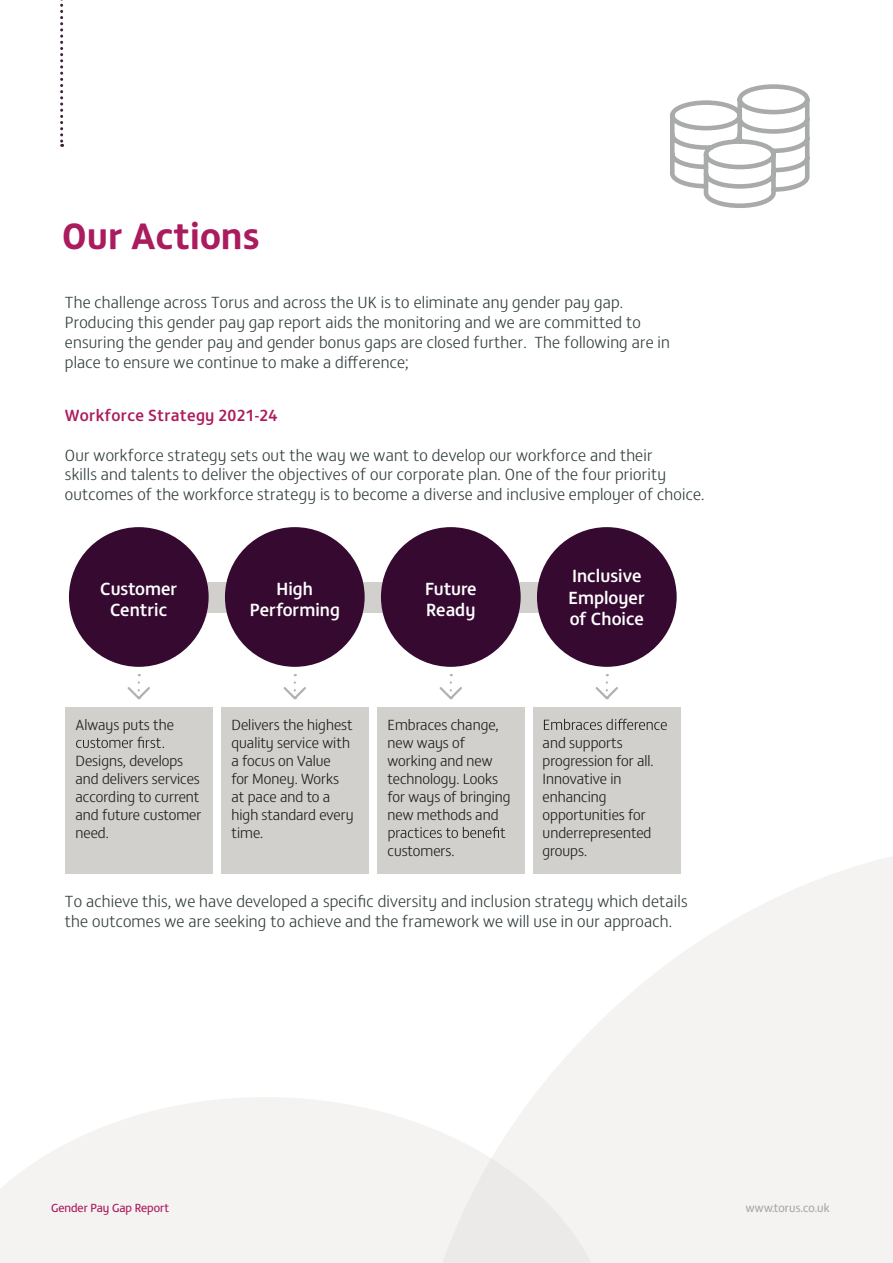
<style>
.page{position:relative;width:893px;height:1263px;background:#fff}
.page>*{position:absolute;margin:0;border:0;box-sizing:border-box;transform-origin:0 0}
.t1{font:700 37.5px "FS Matthew";color:#aa1c5d}
.t2{font:500 18px/21.6px "FS Matthew";color:#fff;text-align:center}
.t3{font:300 16.5px/19.8px "FS Matthew";letter-spacing:.01em;color:#343f3f}
.t4{font:500 16.5px "FS Matthew";letter-spacing:.01em;color:#ac1b5d}
.t5{font:300 15px/18px "FS Matthew";color:#231f20}
.t6{font:12px "FS Matthew";color:#aa1c5d}
.t7{font:12px "FS Matthew";letter-spacing:.01em;color:#a7a9a9}
</style>
<div class="page">
<svg style="left:354px;top:856px;width:539px;height:407px;fill:#f4f3f2"></svg>
<svg style="left:0;top:1095px;width:615px;height:168px;fill:#f4f3f2"></svg>
<svg style="left:60px;top:0;width:3px;height:147px"></svg>
<svg style="left:670px;top:84px;width:140px;height:124px"></svg>
<div style="left:110px;top:582px;width:500px;height:31px;background:#d1d0cd"></div>
<div style="left:69px;top:527px;width:140px;height:140px;background:#350930;border-radius:50%"></div>
<div style="left:225px;top:527px;width:140px;height:140px;background:#350930;border-radius:50%"></div>
<div style="left:381px;top:527px;width:140px;height:140px;background:#350930;border-radius:50%"></div>
<div style="left:537px;top:527px;width:140px;height:140px;background:#350930;border-radius:50%"></div>
<div style="left:65px;top:707px;width:148px;height:166px;background:#d1d0cd"></div>
<div style="left:221px;top:707px;width:148px;height:166px;background:#d1d0cd"></div>
<div style="left:377px;top:707px;width:148px;height:166px;background:#d1d0cd"></div>
<div style="left:533px;top:707px;width:148px;height:166px;background:#d1d0cd"></div>
<svg style="left:76px;top:737px;width:88px;height:11px"></svg>
<svg style="left:389px;top:827px;width:116px;height:14px"></svg>
<svg style="left:544px;top:719px;width:123px;height:11px"></svg>
<svg style="left:127px;top:674px;width:23px;height:26px"></svg>
<svg style="left:283px;top:674px;width:23px;height:26px"></svg>
<svg style="left:439px;top:674px;width:23px;height:26px"></svg>
<svg style="left:595px;top:674px;width:23px;height:26px"></svg>
<h1 class="t1" style="left:62px;top:206px;width:199px">Our Actions</h1>
<p class="t3" style="left:65px;top:291px;width:607px">The challenge across Torus and across the UK is to eliminate any gender pay gap.<br>Producing this gender pay gap report aids the monitoring and we are committed to ensuring the gender pay and gender bonus gaps are closed further. The following are in place to ensure we continue to make a difference;</p>
<p class="t4" style="left:65px;top:402px;width:214px">Workforce Strategy 2021-24</p>
<p class="t3" style="left:65px;top:444px;width:641px">Our workforce strategy sets out the way we want to develop our workforce and their<br>skills and talents to deliver the objectives of our corporate plan. One of the four priority outcomes of the workforce strategy is to become a diverse and inclusive employer of choice.</p>
<p class="t2" style="left:100px;top:576px;width:79px">Customer<br>Centric</p>
<p class="t2" style="left:250px;top:576px;width:92px">High<br>Performing</p>
<p class="t2" style="left:425px;top:576px;width:53px;text-align:left">Future<br>Ready</p>
<p class="t2" style="left:568px;top:563px;width:78px;text-align:left">Inclusive<br>Employer of Choice</p>
<p class="t5" style="left:75px;top:715px;width:100px">Always puts the</p>
<p class="t5" style="left:75px;top:751px;width:127px">Designs, develops and delivers services according to current and future customer need.</p>
<p class="t5" style="left:231px;top:715px;width:124px">Delivers the highest quality service with a focus on Value<br>for Money. Works at pace and to a high standard every time.</p>
<p class="t5" style="left:387px;top:715px;width:125px">Embraces change, new ways of working and new technology. Looks for ways of bringing new methods and</p>
<p class="t5" style="left:387px;top:841px;width:69px">customers.</p>
<p class="t5" style="left:543px;top:733px;width:112px">and supports progression for all.<br>Innovative in enhancing opportunities for underrepresented groups.</p>
<p class="t3" style="left:65px;top:890px;width:624px">To achieve this, we have developed a specific diversity and inclusion strategy which details the outcomes we are seeking to achieve and the framework we will use in our approach.</p>
<p class="t6" style="left:51px;top:1199px;width:120px">Gender Pay Gap Report</p>
<p class="t7" style="left:746px;top:1199px;width:85px">www.torus.co.uk</p>
</div>
